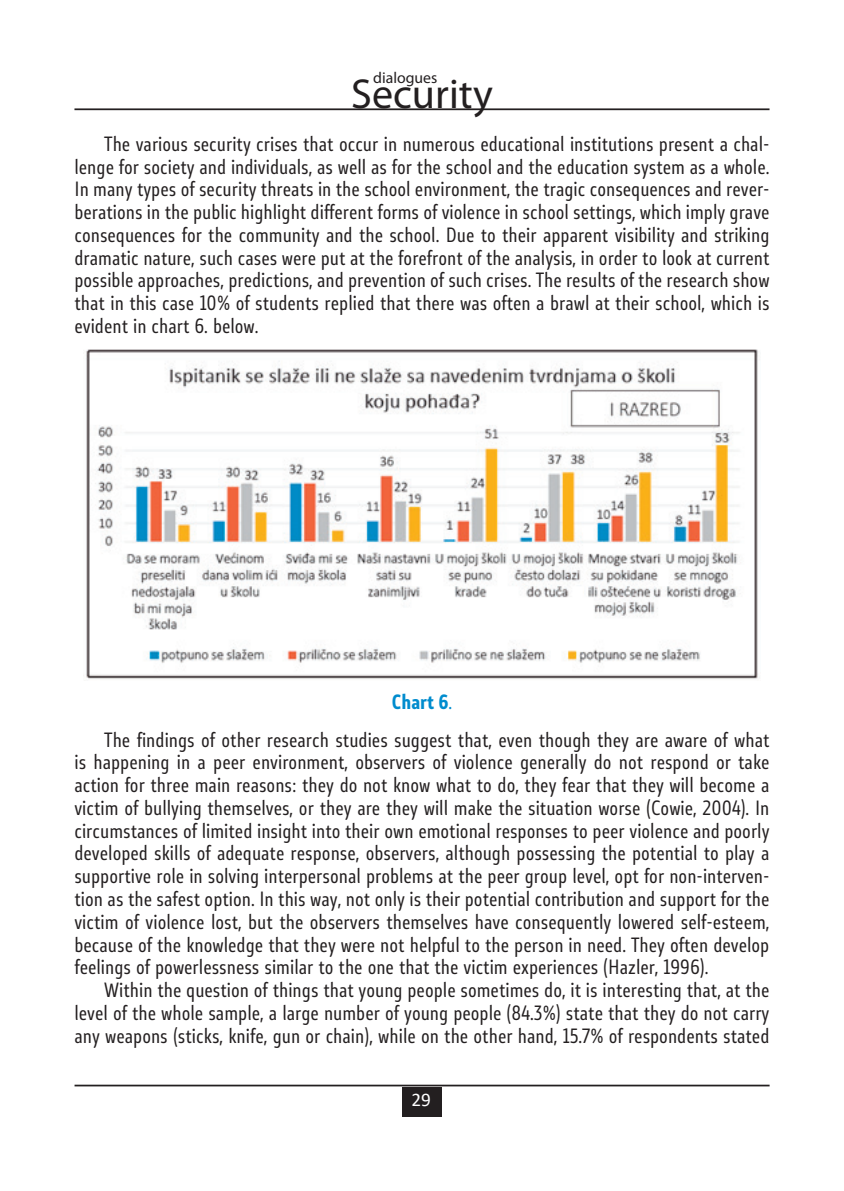
<style>
.page{position:relative;width:844px;height:1191px;background:#fff}
.page>*{position:absolute;margin:0;border:0;box-sizing:border-box;transform-origin:0 0}
.t1{font:42px "Myriad Pro";color:#231f20}
.t2{font:19.25px/22.8px "Stobi Sans Cn";color:#231f20;text-align:justify}
.t3{font:19.25px "Calibri";color:#fff}
.t4{font:15.75px "Myriad Pro";color:#231f20}
.s1{font-weight:700;color:#008cce}
.s2{color:#008cce}
</style>
<div class="page">
<hr style="left:74px;top:108px;width:695px;height:2px;background:#231f20">
<div style="left:402px;top:1086px;width:39px;height:30px;background:#231f20"></div>
<hr style="left:74px;top:1084px;width:695px;height:2px;background:#231f20">
<img style="left:86px;top:349px;width:672px;height:330px">
<p class="t4" style="left:373px;top:68px;width:66px">dialogues</p>
<h1 class="t1" style="left:351px;top:68px;width:143px">Security</h1>
<p class="t2" style="left:74px;top:132px;width:696px;text-indent:30px">The various security crises that occur in numerous educational institutions present a chal&shy;lenge for society and individuals, as well as for the school and the education system as a whole.<br>In many types of security threats in the school environment, the tragic consequences and rever&shy;berations in the public highlight different forms of violence in school settings, which imply grave consequences for the community and the school. Due to their apparent visibility and striking dramatic nature, such cases were put at the forefront of the analysis, in order to look at current possible approaches, predictions, and prevention of such crises. The results of the research show that in this case 10% of students replied that there was often a brawl at their school, which is evident in chart 6. below.</p>
<p class="t2" style="left:104px;top:682px;width:666px;line-height:37.6px;text-indent:287px"><span class="s1">Chart 6</span><span class="s2">.<br></span>The findings of other research studies suggest that, even though they are aware of what</p>
<p class="t2" style="left:74px;top:750px;width:696px">is happening in a peer environment, observers of violence generally do not respond or take action for three main reasons: they do not know what to do, they fear that they will become a victim of bullying themselves, or they are they will make the situation worse (Cowie, 2004). In circumstances of limited insight into their own emotional responses to peer violence and poorly developed skills of adequate response, observers, although possessing the potential to play a supportive role in solving interpersonal problems at the peer group level, opt for non-interven&shy;tion as the safest option. In this way, not only is their potential contribution and support for the victim of violence lost, but the observers themselves have consequently lowered self-esteem, because of the knowledge that they were not helpful to the person in need. They often develop feelings of powerlessness similar to the one that the victim experiences (Hazler, 1996).</p>
<p class="t2" style="left:74px;top:978px;width:696px;text-indent:30px">Within the question of things that young people sometimes do, it is interesting that, at the level of the whole sample, a large number of young people (84.3%) state that they do not carry any weapons (sticks, knife, gun or chain), while on the other hand, 15.7% of respondents stated</p>
<p class="t3" style="left:411px;top:1086px;width:21px">29</p>
</div>
